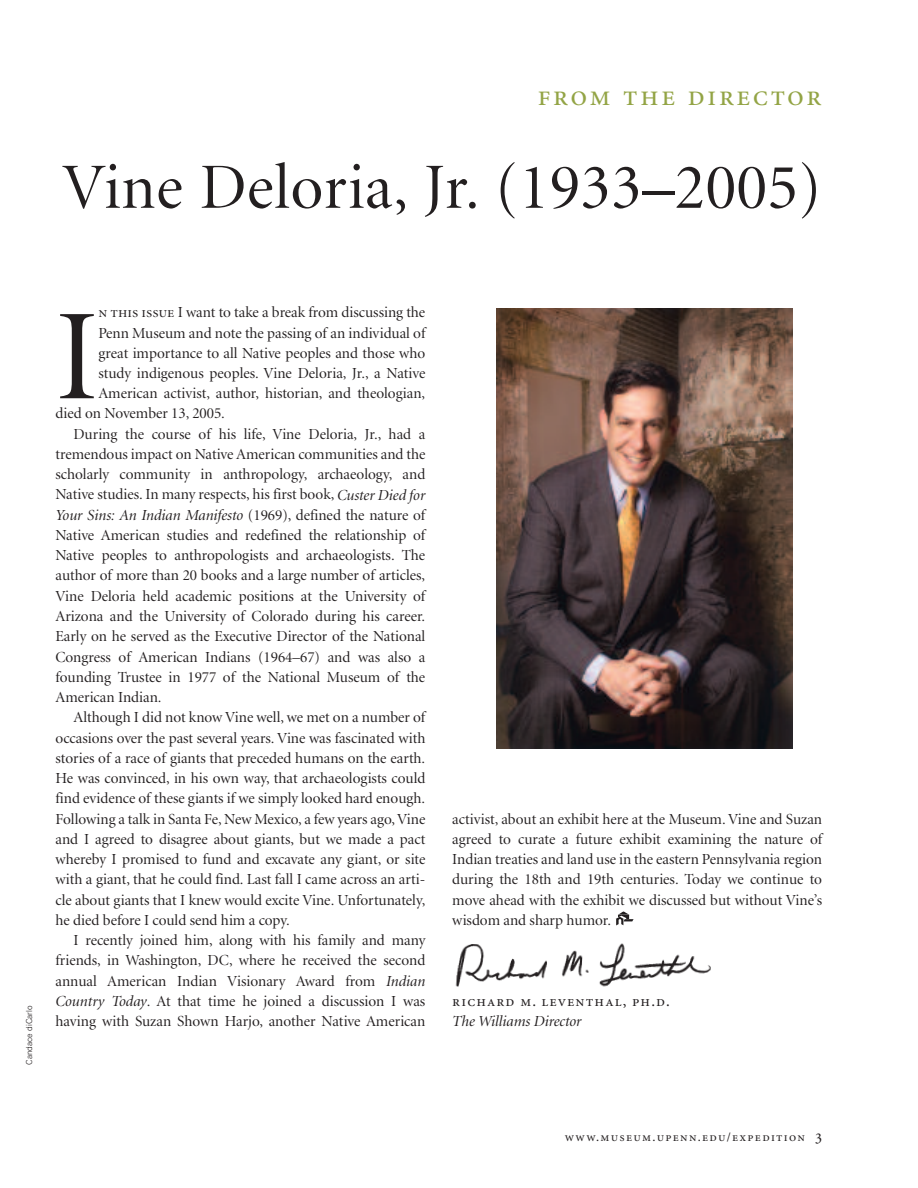
<style>
.page{position:relative;width:918px;height:1188px;background:#fff}
.page>*{position:absolute;margin:0;border:0;box-sizing:border-box;transform-origin:0 0}
.t1{font:129.45px "Minion Display";color:#231f20}
.t2{font:64.5px "Minion Display";letter-spacing:.01em;color:#231f20}
.t3{font:30px "Minion Regular SC";letter-spacing:.075em;color:#93a445}
.t4{font:15.3px/20.2px "Minion Display";color:#231f20;text-align:justify}
.t5{font:italic 15.3px "Minion Display";color:#231f20}
.t6{font:15.3px "Minion Regular SC";letter-spacing:.075em;color:#231f20}
.t7{font:12.75px "Minion Regular SC";letter-spacing:.1em;color:#231f20}
.t8{font:300 8.25px "Univers";color:#231f20}
.s1{font-family:"Minion Display Regular SC"}
.s2{font-style:italic}
.s3{font-style:normal}
.s4{font-size:16.5px}
</style>
<div class="page">
<img style="left:455px;top:943px;width:256px;height:44px">
<svg style="left:616px;top:911px;width:18px;height:14px"></svg>
<img style="left:497px;top:308px;width:295px;height:441px">
<h3 class="t3" style="left:537px;top:84px;width:286px">from the director</h3>
<h2 class="t2" style="left:62px;top:162px;width:761px">Vine Deloria, Jr. (1933–2005)</h2>
<p class="t8" style="left:26px;top:1065px;width:61px;rotate:-90deg">Candace diCarlo</p>
<p class="t4" style="left:98px;top:303px;width:328px"><span class="s1">n this issue</span> I want to take a break from discussing the</p>
<p class="t4" style="left:98px;top:324px;width:328px">Penn Museum and note the passing of an individual of</p>
<p class="t4" style="left:98px;top:344px;width:328px">great importance to all Native peoples and those who</p>
<p class="t4" style="left:98px;top:364px;width:328px">study indigenous peoples. Vine Deloria, Jr., a Native</p>
<p class="t4" style="left:98px;top:384px;width:328px">American activist, author, historian, and theologian,</p>
<p class="t4" style="left:56px;top:405px;width:171px">died on November 13, 2005.</p>
<p class="t4" style="left:74px;top:425px;width:353px">During the course of his life, Vine Deloria, Jr., had a</p>
<p class="t4" style="left:56px;top:445px;width:371px">tremendous impact on Native American communities and the</p>
<p class="t4" style="left:56px;top:465px;width:371px">scholarly community in anthropology, archaeology, and</p>
<p class="t4" style="left:56px;top:486px;width:371px">Native studies. In many respects, his first book, <span class="s2">Custer Died for</span></p>
<p class="t5" style="left:55px;top:509px;width:371px">Your Sins: An Indian Manifesto <span class="s3">(1969), defined the nature of</span></p>
<p class="t4" style="left:55px;top:526px;width:371px">Native American studies and redefined the relationship of</p>
<p class="t4" style="left:55px;top:546px;width:371px">Native peoples to anthropologists and archaeologists. The</p>
<p class="t4" style="left:55px;top:567px;width:371px">author of more than 20 books and a large number of articles,</p>
<p class="t4" style="left:56px;top:587px;width:371px">Vine Deloria held academic positions at the University of</p>
<p class="t4" style="left:56px;top:607px;width:371px">Arizona and the University of Colorado during his career.</p>
<p class="t4" style="left:55px;top:627px;width:371px">Early on he served as the Executive Director of the National</p>
<p class="t4" style="left:55px;top:648px;width:371px">Congress of American Indians (1964–67) and was also a</p>
<p class="t4" style="left:56px;top:668px;width:371px">founding Trustee in 1977 of the National Museum of the</p>
<p class="t4" style="left:56px;top:688px;width:108px">American Indian.</p>
<p class="t4" style="left:74px;top:708px;width:353px">Although I did not know Vine well, we met on a number of</p>
<p class="t4" style="left:56px;top:729px;width:371px">occasions over the past several years. Vine was fascinated with</p>
<p class="t4" style="left:56px;top:749px;width:371px">stories of a race of giants that preceded humans on the earth.</p>
<p class="t4" style="left:56px;top:769px;width:371px">He was convinced, in his own way, that archaeologists could</p>
<p class="t4" style="left:56px;top:789px;width:371px">find evidence of these giants if we simply looked hard enough.</p>
<p class="t4" style="left:56px;top:810px;width:371px">Following a talk in Santa Fe, New Mexico, a few years ago, Vine</p>
<p class="t4" style="left:56px;top:830px;width:371px">and I agreed to disagree about giants, but we made a pact</p>
<p class="t4" style="left:56px;top:850px;width:371px">whereby I promised to fund and excavate any giant, or site</p>
<p class="t4" style="left:56px;top:870px;width:371px">with a giant, that he could find. Last fall I came across an arti-</p>
<p class="t4" style="left:56px;top:891px;width:371px">cle about giants that I knew would excite Vine. Unfortunately,</p>
<p class="t4" style="left:56px;top:911px;width:236px">he died before I could send him a copy.</p>
<p class="t4" style="left:74px;top:931px;width:353px">I recently joined him, along with his family and many</p>
<p class="t4" style="left:56px;top:951px;width:371px">friends, in Washington, DC, where he received the second</p>
<p class="t4" style="left:56px;top:972px;width:371px">annual American Indian Visionary Award from <span class="s2">Indian</span></p>
<p class="t4" style="left:56px;top:992px;width:371px"><span class="s2">Country Today</span>. At that time he joined a discussion I was</p>
<p class="t4" style="left:55px;top:1012px;width:371px">having with Suzan Shown Harjo, another Native American</p>
<h1 class="t1" style="left:56px;top:306px;width:44px">I</h1>
<p class="t4" style="left:452px;top:810px;width:371px">activist, about an exhibit here at the Museum. Vine and Suzan agreed to curate a future exhibit examining the nature of Indian treaties and land use in the eastern Pennsylvania region during the 18th and 19th centuries. Today we continue to move ahead with the exhibit we discussed but without Vine’s wisdom and sharp humor.</p>
<p class="t6" style="left:452px;top:995px;width:219px">richard m. leventhal, ph.d.</p>
<p class="t5" style="left:452px;top:1015px;width:131px">The Williams Director</p>
<p class="t7" style="left:565px;top:1132px;width:259px">www.museum.upenn.edu/expedition <span class="s4">3</span></p>
</div>
